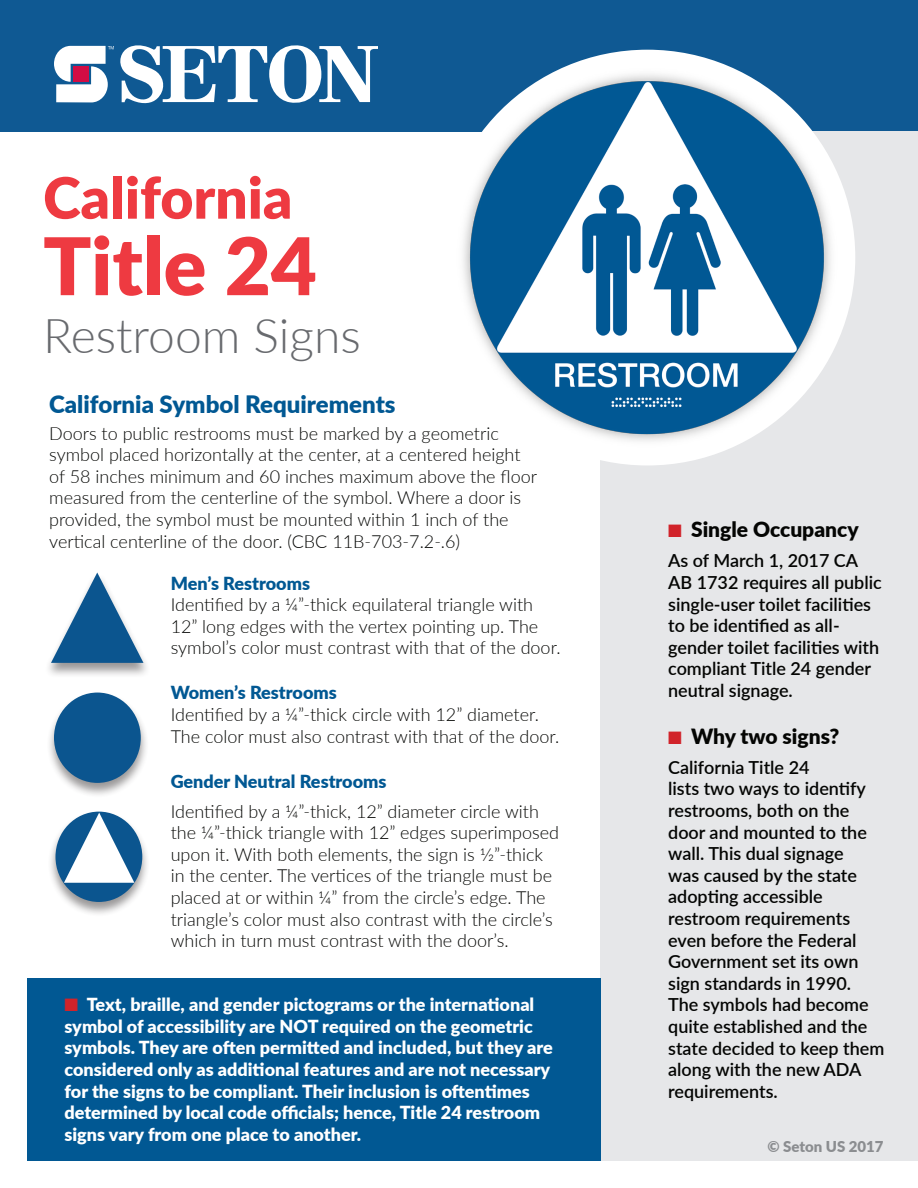
<style>
.page{position:relative;width:918px;height:1188px;background:#fff}
.page>*{position:absolute;margin:0;border:0;box-sizing:border-box;transform-origin:0 0}
.t1{font:900 79.5px "Lato";color:#ee3a41}
.t2{font:900 57px "Lato";color:#ee3a41}
.t3{font:300 48px "Lato";color:#686a6e}
.t4{font:900 24px "Lato";color:#015893}
.t5{font:900 21px "Lato";color:#040503}
.t6{font:300 18px/21.6px "Lato";color:#040503}
.t7{font:600 18px/21.6px "Lato";color:#040503}
.t8{font:900 18px/21.6px "Lato";color:#fff}
.t9{font:900 18px "Lato";color:#015893}
.t10{font:900 15px "Lato";color:#8b8d90}
.s1{color:#d1232a}
</style>
<div class="page">
<div style="left:0;top:0;width:918px;height:132px;background:#0f5993"></div>
<svg style="left:54px;top:43px;width:324px;height:62px"></svg>
<div style="left:600px;top:132px;width:318px;height:1029px;background:#e6e7e9"></div>
<div style="left:27px;top:978px;width:573px;height:183px;background:#015893"></div>
<div style="left:440px;top:50px;width:415px;height:415px;background:#fff;border-radius:50%"></div>
<div style="left:46px;top:691px;width:103px;height:106px;background:#231f20;opacity:.46"></div>
<div style="left:54px;top:693px;width:87px;height:90px;background:#0b558f;border-radius:50%"></div>
<div style="left:48px;top:810px;width:103px;height:106px;background:#231f20;opacity:.46"></div>
<div style="left:56px;top:812px;width:86px;height:90px;background:#0b558f;border-radius:50%"></div>
<svg style="left:64px;top:813px;width:70px;height:70px"></svg>
<div style="left:44px;top:573px;width:107px;height:105px;background:#231f20;opacity:.46"></div>
<svg style="left:51px;top:573px;width:92px;height:90px"></svg>
<img style="left:452px;top:63px;width:389px;height:389px">
<p class="t2" style="left:43px;top:155px;width:251px">California</p>
<p class="t1" style="left:43px;top:206px;width:275px">Title 24</p>
<p class="t3" style="left:43px;top:302px;width:319px">Restroom Signs</p>
<p class="t4" style="left:49px;top:386px;width:348px">California Symbol Requirements</p>
<p class="t6" style="left:49px;top:422px;width:489px">Doors to public restrooms must be marked by a geometric symbol placed horizontally at the center, at a centered height of 58 inches minimum and 60 inches maximum above the floor measured from the centerline of the symbol. Where a door is provided, the symbol must be mounted within 1 inch of the vertical centerline of the door. (CBC 11B-703-7.2-.6)</p>
<p class="t9" style="left:171px;top:570px;width:141px">Men’s Restrooms</p>
<p class="t6" style="left:171px;top:593px;width:391px">Identified by a ¼”-thick equilateral triangle with<br>12” long edges with the vertex pointing up. The symbol’s color must contrast with that of the door.</p>
<p class="t9" style="left:171px;top:679px;width:168px">Women’s Restrooms</p>
<p class="t6" style="left:171px;top:703px;width:390px">Identified by a ¼”-thick circle with 12” diameter.<br>The color must also contrast with that of the door.</p>
<p class="t9" style="left:171px;top:768px;width:217px">Gender Neutral Restrooms</p>
<p class="t6" style="left:171px;top:800px;width:390px">Identified by a ¼”-thick, 12” diameter circle with the ¼”-thick triangle with 12” edges superimposed upon it. With both elements, the sign is 1/2”-thick in the center. The vertices of the triangle must be placed at or within ¼” from the circle’s edge. The triangle’s color must also contrast with the circle’s which in turn must contrast with the door’s.</p>
<p class="t8" style="left:64px;top:993px;width:490px"><span class="s1">■</span> Text, braille, and gender pictograms or the international symbol of accessibility are NOT required on the geometric symbols. They are often permitted and included, but they are considered only as additional features and are not necessary for the signs to be compliant. Their inclusion is oftentimes determined by local code officials; hence, Title 24 restroom signs vary from one place to another.</p>
<p class="t5" style="left:668px;top:514px;width:192px"><span class="s1">■</span> Single Occupancy</p>
<p class="t7" style="left:668px;top:549px;width:215px">As of March 1, 2017 CA<br>AB 1732 requires all public single-user toilet facilities to be identified as all&shy;gender toilet facilities with compliant Title 24 gender neutral signage.</p>
<p class="t5" style="left:668px;top:720px;width:173px"><span class="s1">■</span> Why two signs?</p>
<p class="t7" style="left:668px;top:756px;width:143px">California Title 24</p>
<p class="t7" style="left:668px;top:777px;width:218px">lists two ways to identify restrooms, both on the door and mounted to the wall. This dual signage<br>was caused by the state adopting accessible restroom requirements even before the Federal<br>Government set its own sign standards in 1990.<br>The symbols had become quite established and the state decided to keep them along with the new ADA requirements.</p>
<p class="t10" style="left:767px;top:1135px;width:118px">© Seton US 2017</p>
</div>
